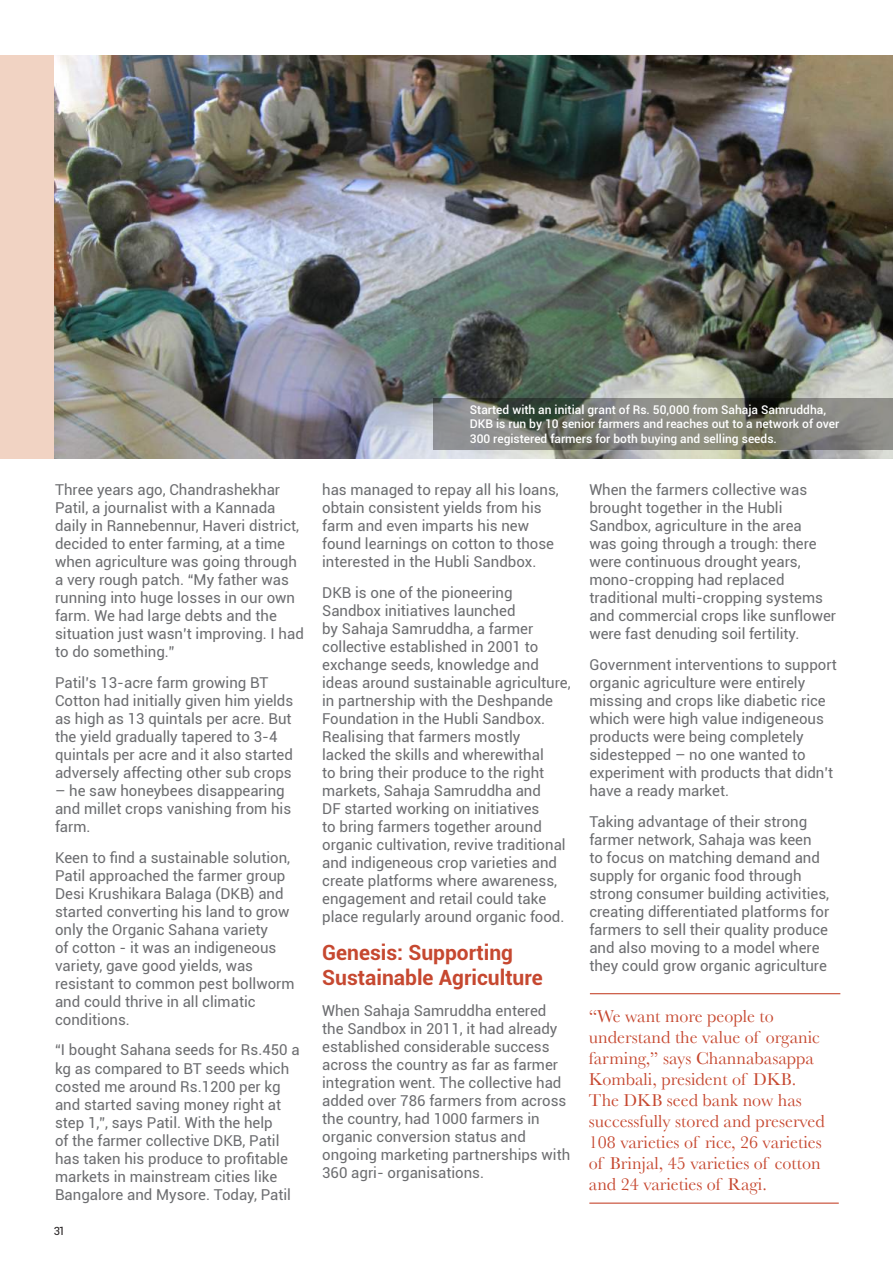
<style>
.page{position:relative;width:893px;height:1263px;background:#fff}
.page>*{position:absolute;margin:0;border:0;box-sizing:border-box;transform-origin:0 0}
.t1{font:700 21px/25.2px "Roboto";color:#c64830}
.t2{font:18px/21px "Baskerville";color:#c64830}
.t3{font:15px/18px "Roboto";color:#6c6d70}
.t4{font:500 12px/14.4px "Roboto";color:#fff}
.t5{font:11.25px "Roboto";color:#231f20}
</style>
<div class="page">
<div style="left:0;top:55px;width:893px;height:403px;background:#f1d3c3"></div>
<img style="left:54px;top:55px;width:839px;height:403px">
<hr style="left:589px;top:1202px;width:250px;height:2px;background:#c64830">
<hr style="left:590px;top:993px;width:250px;height:1px;background:#c64830">
<svg style="left:433px;top:398px;width:460px;height:51px;background:#7a7c75"></svg>
<p class="t3" style="left:55px;top:480px;width:250px">Three years ago, Chandrashekhar Patil, a journalist with a Kannada daily in Rannebennur, Haveri district, decided to enter farming, at a time when agriculture was going through a very rough patch. “My father was running into huge losses in our own farm. We had large debts and the situation just wasn’t improving. I had to do something.”</p>
<p class="t3" style="left:55px;top:673px;width:240px">Patil’s 13-acre farm growing BT Cotton had initially given him yields as high as 13 quintals per acre. But the yield gradually tapered to 3-4 quintals per acre and it also started adversely affecting other sub crops</p>
<p class="t3" style="left:55px;top:781px;width:238px">– he saw honeybees disappearing and millet crops vanishing from his farm.</p>
<p class="t3" style="left:55px;top:848px;width:241px">Keen to find a sustainable solution,<br>Patil approached the farmer group<br>Desi Krushikara Balaga (DKB) and started converting his land to grow only the Organic Sahana variety<br>of cotton - it was an indigeneous variety, gave good yields, was resistant to common pest bollworm and could thrive in all climatic conditions.</p>
<p class="t3" style="left:55px;top:1040px;width:246px">“I bought Sahana seeds for Rs.450 a kg as compared to BT seeds which costed me around Rs.1200 per kg and started saving money right at step 1,”, says Patil. With the help<br>of the farmer collective DKB, Patil has taken his produce to profitable markets in mainstream cities like Bangalore and Mysore. Today, Patil</p>
<p class="t5" style="left:54px;top:1223px;width:13px">31</p>
<p class="t4" style="left:470px;top:402px;width:371px">Started with an initial grant of Rs. 50,000 from Sahaja Samruddha,<br>DKB is run by 10 senior farmers and reaches out to a network of over<br>300 registered farmers for both buying and selling seeds.</p>
<p class="t3" style="left:322px;top:480px;width:238px">has managed to repay all his loans, obtain consistent yields from his farm and even imparts his new found learnings on cotton to those interested in the Hubli Sandbox.</p>
<p class="t3" style="left:322px;top:583px;width:250px">DKB is one of the pioneering Sandbox initiatives launched<br>by Sahaja Samruddha, a farmer collective established in 2001 to exchange seeds, knowledge and ideas around sustainable agriculture, in partnership with the Deshpande Foundation in the Hubli Sandbox.<br>Realising that farmers mostly<br>lacked the skills and wherewithal<br>to bring their produce to the right markets, Sahaja Samruddha and<br>DF started working on initiatives<br>to bring farmers together around organic cultivation, revive traditional and indigeneous crop varieties and create platforms where awareness, engagement and retail could take place regularly around organic food.</p>
<h1 class="t1" style="left:322px;top:939px;width:222px">Genesis: Supporting<br>Sustainable Agriculture</h1>
<p class="t3" style="left:322px;top:1001px;width:250px">When Sahaja Samruddha entered the Sandbox in 2011, it had already established considerable success across the country as far as farmer integration went. The collective had added over 786 farmers from across the country, had 1000 farmers in organic conversion status and ongoing marketing partnerships with 360 agri- organisations.</p>
<p class="t3" style="left:589px;top:480px;width:248px">When the farmers collective was brought together in the Hubli Sandbox, agriculture in the area<br>was going through a trough: there were continuous drought years, mono-cropping had replaced traditional multi-cropping systems and commercial crops like sunflower were fast denuding soil fertility.</p>
<p class="t3" style="left:589px;top:655px;width:249px">Government interventions to support organic agriculture were entirely missing and crops like diabetic rice which were high value indigeneous products were being completely sidestepped – no one wanted to experiment with products that didn’t have a ready market.</p>
<p class="t3" style="left:589px;top:812px;width:241px">Taking advantage of their strong farmer network, Sahaja was keen<br>to focus on matching demand and supply for organic food through strong consumer building activities, creating differentiated platforms for farmers to sell their quality produce and also moving to a model where they could grow organic agriculture</p>
<p class="t2" style="left:589px;top:1005px;width:237px">“We want more people to understand the value of organic farming,” says Channabasappa<br>Kombali, president of DKB.<br>The DKB seed bank now has successfully stored and preserved<br>108 varieties of rice, 26 varieties of Brinjal, 45 varieties of cotton and 24 varieties of Ragi.</p>
</div>
